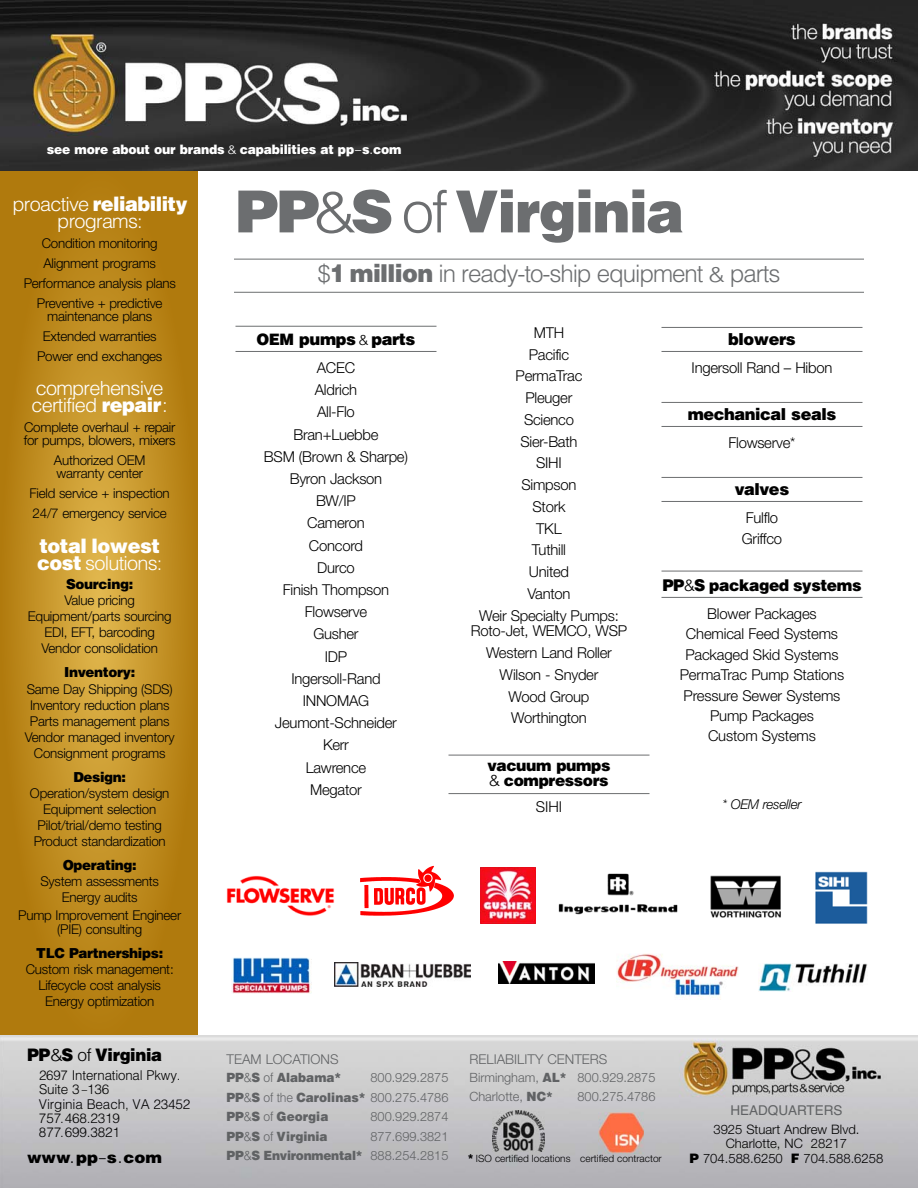
<style>
.page{position:relative;width:918px;height:1188px;background:#fff}
.page>*{position:absolute;margin:0;border:0;box-sizing:border-box;transform-origin:0 0}
.t1{font:900 58.05px "Helvetica LT Std";letter-spacing:-.025em;color:#6c6e70}
.t2{font:300 24.15px "Helvetica";letter-spacing:-.045em;color:#6c6e70}
.t3{font:900 19.95px "Helvetica LT Std";letter-spacing:-.025em;color:#fff}
.t4{font:300 19.5px/17.4px "Helvetica";letter-spacing:-.04em;color:#fff}
.t5{font:900 17.25px "Helvetica LT Std";letter-spacing:-.02em;color:#000;scale:.95 1}
.t6{font:900 16.5px "Helvetica LT Std";letter-spacing:-.025em;color:#000}
.t7{font:900 16.2px "Helvetica LT Std";letter-spacing:-.025em;color:#000;scale:.96 1}
.t8{font:900 15.75px/15px "Helvetica LT Std";letter-spacing:-.025em;color:#000}
.t9{font:300 15px/22.2px "Helvetica Neue";letter-spacing:-.015em;color:#000;text-align:center}
.t10{font:900 13.8px "Helvetica LT Std";letter-spacing:-.025em;color:#000}
.t11{font:300 13.5px/16px "Helvetica Neue";letter-spacing:-.015em;color:#000;text-align:center}
.t12{font:300 13.5px/14.2px "Helvetica";letter-spacing:-.01em;color:#000}
.t13{font:300 13.5px "Helvetica Neue";color:#606264}
.t14{font:italic 300 13.5px "Helvetica Neue";letter-spacing:-.015em;color:#000}
.t15{font:13.5px "Helvetica";color:#606264}
.t16{font:300 13.05px/14.2px "Helvetica Neue";color:#000;text-align:center}
.t17{font:900 13.05px "Helvetica LT Std";letter-spacing:-.015em;color:#fff;scale:.95 1}
.t18{font:300 12.75px/19.5px "Helvetica Neue";color:#606264}
.t19{font:900 12.75px/19.5px "Helvetica LT Std";color:#606264;scale:.95 1}
.t20{font:900 12.75px "Helvetica LT Std";letter-spacing:-.02em;color:#606264;scale:.95 1}
.t21{font:300 10.05px "Helvetica Neue";color:#000}
.s1{font-family:"Helvetica Neue";font-weight:300;font-size:12.15px}
.s2{font-family:"Helvetica Neue";font-weight:300}
.s3{font-family:"Helvetica";font-weight:300;font-size:19.5px}
.s4{font-family:"Helvetica LT Std";font-weight:900;font-size:19.95px}
.s5{font-size:19.95px}
.s6{font-family:"Helvetica";font-weight:300;font-size:16.95px}
.s7{font-family:"Helvetica";font-weight:300}
.s8{font-family:"Helvetica";font-weight:300;font-size:56.7px}
.s9{font-family:"Helvetica LT Std";font-weight:900;font-size:24.6px}
.s10{font-size:21px}
.s11{font-size:15.75px}
.s12{font-family:"Helvetica Neue";font-weight:300;font-size:14.25px}
.s13{font-family:"Helvetica LT Std";font-weight:900}
.s14{font-family:"Helvetica LT Std";font-weight:900;font-size:10.95px}
</style>
<div class="page">
<svg style="left:0;top:171px;width:198px;height:864px;background:#bd8a1e"></svg>
<hr style="left:236px;top:326px;width:200px;height:1px;background:#6c6e70">
<hr style="left:236px;top:351px;width:200px;height:1px;background:#6c6e70">
<hr style="left:448px;top:755px;width:202px;height:1px;background:#6c6e70">
<hr style="left:448px;top:793px;width:202px;height:1px;background:#6c6e70">
<hr style="left:662px;top:327px;width:200px;height:1px;background:#6c6e70">
<hr style="left:662px;top:351px;width:200px;height:1px;background:#6c6e70">
<hr style="left:662px;top:402px;width:200px;height:1px;background:#6c6e70">
<hr style="left:662px;top:426px;width:200px;height:1px;background:#6c6e70">
<hr style="left:662px;top:477px;width:200px;height:1px;background:#6c6e70">
<hr style="left:662px;top:501px;width:200px;height:1px;background:#6c6e70">
<hr style="left:662px;top:571px;width:200px;height:1px;background:#6c6e70">
<hr style="left:662px;top:597px;width:200px;height:1px;background:#6c6e70">
<svg style="left:0;top:1035px;width:918px;height:153px;background:#c3c2c3"></svg>
<hr style="left:234px;top:259px;width:630px;height:1px;background:#6c6e70">
<hr style="left:234px;top:292px;width:630px;height:1px;background:#6c6e70">
<img style="left:226px;top:875px;width:109px;height:41px">
<img style="left:360px;top:865px;width:94px;height:51px">
<img style="left:710px;top:875px;width:71px;height:43px">
<img style="left:558px;top:873px;width:120px;height:42px">
<img style="left:616px;top:953px;width:122px;height:47px">
<img style="left:498px;top:961px;width:97px;height:22px">
<img style="left:759px;top:964px;width:108px;height:28px">
<img style="left:0;top:0;width:918px;height:171px">
<img style="left:815px;top:871px;width:53px;height:53px">
<img style="left:480px;top:868px;width:55px;height:55px">
<img style="left:335px;top:962px;width:136px;height:25px">
<img style="left:231px;top:958px;width:80px;height:36px">
<img style="left:493px;top:1111px;width:51px;height:40px">
<img style="left:599px;top:1112px;width:45px;height:41px">
<p class="t17" style="left:47px;top:145px;width:375px">see more about our brands <span class="s1">&amp;</span> capabilities at pp<span class="s2">–</span>s<span class="s2">.</span>com</p>
<h3 class="t3" style="left:13px;top:196px;width:176px"><span class="s3">proactive</span> reliability</h3>
<h3 class="t4" style="left:57px;top:214px;width:87px">programs:</h3>
<p class="t11" style="left:24px;top:234px;width:154px;line-height:20.1px">Condition monitoring<br>Alignment programs<br>Performance analysis plans<br>Preventive + predictive</p>
<p class="t11" style="left:37px;top:307px;width:127px;line-height:20.1px">maintenance plans<br>Extended warranties<br>Power end exchanges</p>
<h3 class="t4" style="left:32px;top:381px;width:138px">comprehensive certified <span class="s4">repair</span><span class="s5">:</span></h3>
<p class="t11" style="left:24px;top:422px;width:153px;line-height:12.6px;text-align:left">Complete overhaul + repair for pumps, blowers, mixers</p>
<p class="t11" style="left:54px;top:455px;width:93px;line-height:12.6px;text-align:left">Authorized OEM warranty center</p>
<p class="t11" style="left:30px;top:484px;width:142px;line-height:20.1px;text-align:left">Field service + inspection<br>24/7 emergency service</p>
<h3 class="t3" style="left:39px;top:539px;width:122px">total lowest</h3>
<h3 class="t4" style="left:37px;top:557px;width:127px"><span class="s4">cost</span> solutions:</h3>
<p class="t10" style="left:66px;top:579px;width:68px">Sourcing:</p>
<p class="t11" style="left:28px;top:594px;width:145px">Value pricing<br>Equipment/parts sourcing<br>EDI, EFT, barcoding<br>Vendor consolidation</p>
<p class="t10" style="left:64px;top:668px;width:73px">Inventory:</p>
<p class="t11" style="left:25px;top:682px;width:151px">Same Day Shipping (SDS)<br>Inventory reduction plans<br>Parts management plans<br>Vendor managed inventory<br>Consignment programs</p>
<p class="t10" style="left:73px;top:772px;width:54px">Design:</p>
<p class="t11" style="left:30px;top:786px;width:141px">Operation/system design<br>Equipment selection<br>Pilot/trial/demo testing<br>Product standardization</p>
<p class="t10" style="left:63px;top:860px;width:76px">Operating:</p>
<p class="t11" style="left:40px;top:874px;width:120px">System assessments<br>Energy audits</p>
<p class="t11" style="left:18px;top:909px;width:164px;line-height:14.2px">Pump Improvement Engineer (PIE) consulting</p>
<p class="t10" style="left:36px;top:948px;width:128px">TLC Partnerships:</p>
<p class="t11" style="left:26px;top:962px;width:150px">Custom risk management:<br>Lifecycle cost analysis<br>Energy optimization</p>
<p class="t5" style="left:27px;top:1049px;width:144px">PP<span class="s6">&amp;</span>S <span class="s7">of</span> Virginia</p>
<p class="t12" style="left:39px;top:1070px;width:153px">2697 International Pkwy.<br>Suite 3 –136<br>Virginia Beach, VA 23452<br>757.468.2319<br>877.699.3821</p>
<p class="t8" style="left:27px;top:1151px;width:137px">www<span class="s2">.</span>pp<span class="s2">–</span>s<span class="s2">.</span>com</p>
<h1 class="t1" style="left:235px;top:191px;width:451px">PP<span class="s8">&amp;</span>S <span class="s7">of</span>Virginia</h1>
<h2 class="t2" style="left:317px;top:265px;width:465px">$<span class="s9">1 million</span> in ready-to-ship equipment <span class="s10">&amp;</span> parts</h2>
<p class="t6" style="left:256px;top:333px;width:161px"><span class="s11">OEM</span> pumps <span class="s12">&amp;</span> parts</p>
<p class="t9" style="left:264px;top:358px;width:146px">ACEC<br>Aldrich<br>All-Flo<br>Bran+Luebbe<br>BSM (Brown &amp; Sharpe)<br>Byron Jackson<br>BW/IP<br>Cameron<br>Concord<br>Durco<br>Finish Thompson<br>Flowserve<br>Gusher<br>IDP<br>Ingersoll-Rand<br>INNOMAG<br>Jeumont-Schneider<br>Kerr<br>Lawrence<br>Megator</p>
<p class="t9" style="left:479px;top:323px;width:141px;line-height:21.8px">MTH<br>Pacific<br>PermaTrac<br>Pleuger<br>Scienco<br>Sier-Bath<br>SIHI<br>Simpson<br>Stork<br>TKL<br>Tuthill<br>United<br>Vanton<br>Weir Specialty Pumps:</p>
<p class="t9" style="left:471px;top:622px;width:158px;line-height:21.8px">Roto-Jet, WEMCO, WSP<br>Western Land Roller<br>Wilson - Snyder<br>Wood Group<br>Worthington</p>
<p class="t8" style="left:488px;top:759px;width:124px">vacuum pumps <span class="s2">&amp;</span> compressors</p>
<p class="t9" style="left:536px;top:797px;width:28px">SIHI</p>
<p class="t6" style="left:728px;top:333px;width:69px">blowers</p>
<p class="t9" style="left:692px;top:358px;width:142px">Ingersoll Rand – Hibon</p>
<p class="t6" style="left:688px;top:408px;width:150px">mechanical seals</p>
<p class="t9" style="left:728px;top:433px;width:69px">Flowserve*</p>
<p class="t6" style="left:735px;top:483px;width:56px">valves</p>
<p class="t9" style="left:742px;top:509px;width:42px;line-height:21px;text-align:left">Fulflo<br>Griffco</p>
<p class="t7" style="left:662px;top:579px;width:209px">PP<span class="s2">&amp;</span>S packaged systems</p>
<p class="t9" style="left:680px;top:605px;width:166px;line-height:20.4px">Blower Packages<br>Chemical Feed Systems<br>Packaged Skid Systems<br>PermaTrac Pump Stations<br>Pressure Sewer Systems<br>Pump Packages<br>Custom Systems</p>
<p class="t14" style="left:722px;top:796px;width:81px">* OEM reseller</p>
<p class="t13" style="left:226px;top:1054px;width:114px">TEAM LOCATIONS</p>
<p class="t19" style="left:227px;top:1069px;width:122px">PP<span class="s7">&amp;</span>S <span class="s7">of</span> Alabama*</p>
<p class="t18" style="left:370px;top:1069px;width:79px">800.929.2875</p>
<p class="t19" style="left:227px;top:1089px;width:235px">PP<span class="s7">&amp;</span>S <span class="s7">of the</span> Carolinas* <span class="s2">800.275.4786<br></span>PP<span class="s7">&amp;</span>S <span class="s7">of</span> Georgia</p>
<p class="t18" style="left:370px;top:1108px;width:79px">800.929.2874</p>
<p class="t19" style="left:227px;top:1128px;width:108px">PP<span class="s7">&amp;</span>S <span class="s7">of</span> Virginia</p>
<p class="t18" style="left:370px;top:1128px;width:79px">877.699.3821</p>
<p class="t20" style="left:227px;top:1151px;width:235px">PP<span class="s7">&amp;</span>S Environmental* <span class="s2">888.254.2815</span></p>
<p class="t13" style="left:470px;top:1054px;width:139px">RELIABILITY CENTERS</p>
<p class="t18" style="left:470px;top:1069px;width:187px">Birmingham, <span class="s13">AL*</span> 800.929.2875<br>Charlotte, <span class="s13">NC*</span></p>
<p class="t18" style="left:578px;top:1088px;width:79px">800.275.4786</p>
<p class="t15" style="left:730px;top:1102px;width:114px">HEADQUARTERS</p>
<p class="t16" style="left:713px;top:1124px;width:148px">3925 Stuart Andrew Blvd.<br>Charlotte, NC 28217</p>
<p class="t21" style="left:468px;top:1155px;width:196px"><span class="s14">*</span> ISO certified locations certified contractor</p>
<p class="t16" style="left:690px;top:1152px;width:195px"><span class="s13">P</span> 704.588.6250 <span class="s13">F</span> 704.588.6258</p>
</div>
